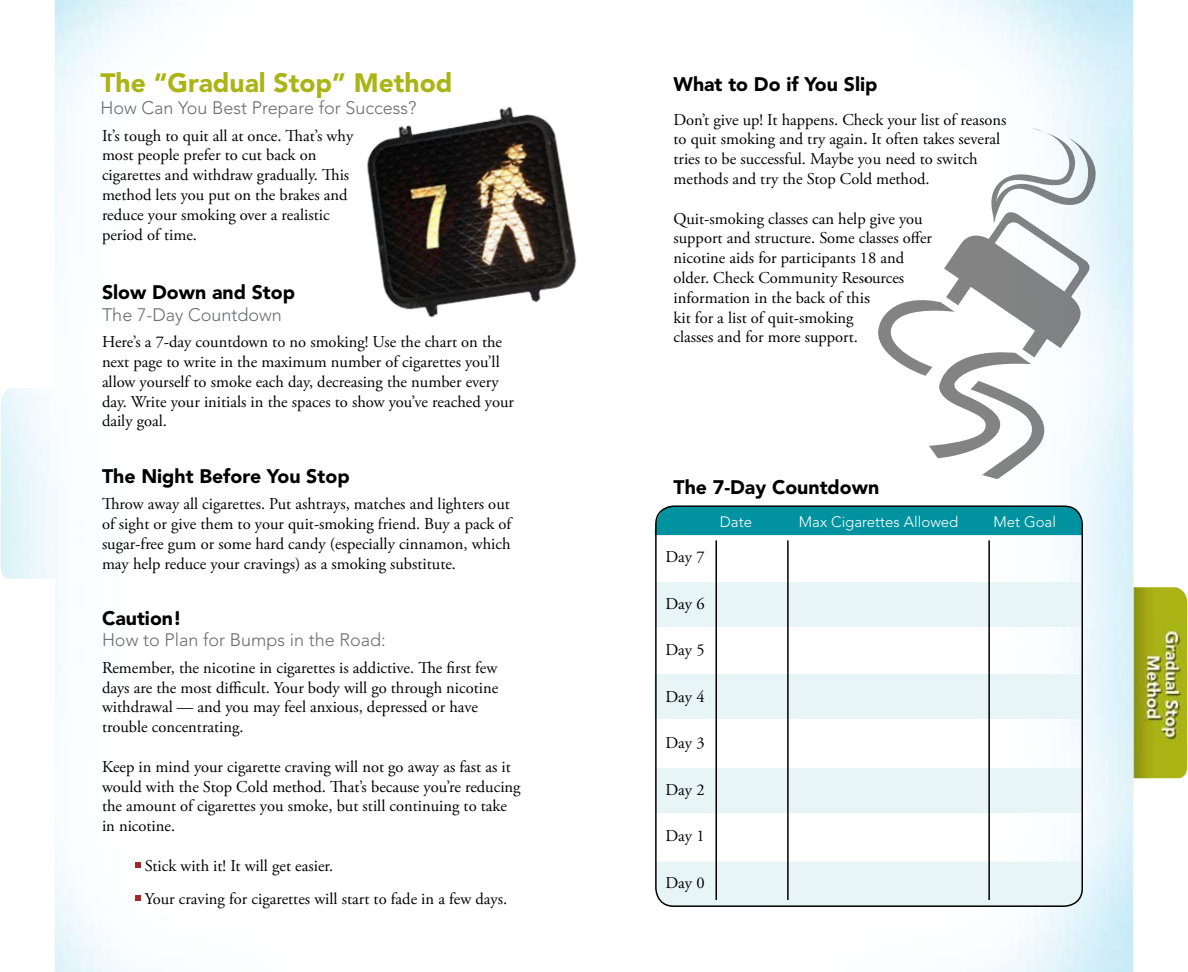
<style>
.page{position:relative;width:1188px;height:972px;background:#fff}
.page>*{position:absolute;margin:0;border:0;box-sizing:border-box;transform-origin:0 0}
.t1{font:900 26.4px "Avenir";color:#aab415}
.t2{font:900 19.5px "Avenir";color:#000}
.t3{font:300 18px "Avenir";color:#6b6c6f}
.t4{font:16.5px/19.8px "Adobe Garamond Pro";color:#000}
.t5{font:300 15px "Avenir";color:#fff}
</style>
<div class="page">
<div style="left:654px;top:674px;width:429px;height:45px;background:#e8f5f6"></div>
<div style="left:656px;top:768px;width:427px;height:45px;background:#e8f5f6"></div>
<div style="left:655px;top:862px;width:427px;height:44px;background:#e8f5f6"></div>
<svg style="left:135px;top:862px;width:6px;height:6px"></svg>
<svg style="left:135px;top:895px;width:6px;height:6px"></svg>
<svg style="left:1132px;top:0;width:56px;height:972px"></svg>
<div style="left:656px;top:583px;width:426px;height:44px;background:#e8f5f6"></div>
<div style="left:655px;top:506px;width:428px;height:29px;background:#00929f"></div>
<div style="left:655px;top:506px;width:428px;height:401px;border:2px solid #000;border-radius:18px"></div>
<hr style="left:716px;top:540px;width:1px;height:360px;background:#000">
<hr style="left:787px;top:540px;width:2px;height:360px;background:#000">
<hr style="left:988px;top:540px;width:2px;height:360px;background:#000">
<svg style="left:878px;top:128px;width:240px;height:356px"></svg>
<img style="left:366px;top:106px;width:211px;height:212px">
<svg style="left:0;top:0;width:55px;height:972px"></svg>
<h1 class="t1" style="left:100px;top:67px;width:353px">The “Gradual Stop” Method</h1>
<p class="t3" style="left:100px;top:97px;width:317px">How Can You Best Prepare for Success?</p>
<p class="t4" style="left:102px;top:126px;width:253px">It’s tough to quit all at once. That’s why most people prefer to cut back on cigarettes and withdraw gradually. This method lets you put on the brakes and reduce your smoking over a realistic period of time.</p>
<p class="t2" style="left:102px;top:281px;width:195px">Slow Down and Stop</p>
<p class="t3" style="left:102px;top:304px;width:181px">The 7-Day Countdown</p>
<p class="t4" style="left:102px;top:333px;width:413px">Here’s a 7-day countdown to no smoking! Use the chart on the next page to write in the maximum number of cigarettes you’ll allow yourself to smoke each day, decreasing the number every day. Write your initials in the spaces to show you’ve reached your daily goal.</p>
<p class="t2" style="left:102px;top:464px;width:249px">The Night Before You Stop</p>
<p class="t4" style="left:102px;top:495px;width:411px;text-align:justify">Throw away all cigarettes. Put ashtrays, matches and lighters out of sight or give them to your quit-smoking friend. Buy a pack of sugar-free gum or some hard candy (especially cinnamon, which may help reduce your cravings) as a smoking substitute.</p>
<p class="t2" style="left:102px;top:606px;width:81px">Caution!</p>
<p class="t3" style="left:102px;top:629px;width:285px">How to Plan for Bumps in the Road:</p>
<p class="t4" style="left:102px;top:658px;width:398px">Remember, the nicotine in cigarettes is addictive. The first few days are the most difficult. Your body will go through nicotine withdrawal — and you may feel anxious, depressed or have trouble concentrating.</p>
<p class="t4" style="left:102px;top:757px;width:420px">Keep in mind your cigarette craving will not go away as fast as it would with the Stop Cold method. That’s because you’re reducing the amount of cigarettes you smoke, but still continuing to take in nicotine.</p>
<p class="t4" style="left:145px;top:849px;width:364px;line-height:33.3px">Stick with it! It will get easier.<br>Your craving for cigarettes will start to fade in a few days.</p>
<p class="t2" style="left:674px;top:73px;width:205px">What to Do if You Slip</p>
<p class="t4" style="left:674px;top:110px;width:334px">Don’t give up! It happens. Check your list of reasons to quit smoking and try again. It often takes several tries to be successful. Maybe you need to switch methods and try the Stop Cold method.</p>
<p class="t4" style="left:674px;top:209px;width:260px">Quit-smoking classes can help give you support and structure. Some classes offer nicotine aids for participants 18 and older. Check Community Resources information in the back of this<br>kit for a list of quit-smoking<br>classes and for more support.</p>
<p class="t2" style="left:674px;top:476px;width:207px">The 7-Day Countdown</p>
<p class="t5" style="left:720px;top:513px;width:34px">Date</p>
<p class="t5" style="left:799px;top:513px;width:161px">Max Cigarettes Allowed</p>
<p class="t5" style="left:993px;top:513px;width:64px">Met Goal</p>
<p class="t4" style="left:666px;top:548px;width:41px">Day 7</p>
<p class="t4" style="left:666px;top:594px;width:41px">Day 6</p>
<p class="t4" style="left:666px;top:641px;width:41px">Day 5</p>
<p class="t4" style="left:666px;top:687px;width:41px">Day 4</p>
<p class="t4" style="left:666px;top:734px;width:41px">Day 3</p>
<p class="t4" style="left:666px;top:780px;width:41px">Day 2</p>
<p class="t4" style="left:666px;top:827px;width:41px">Day 1</p>
<p class="t4" style="left:666px;top:873px;width:41px">Day 0</p>
</div>
